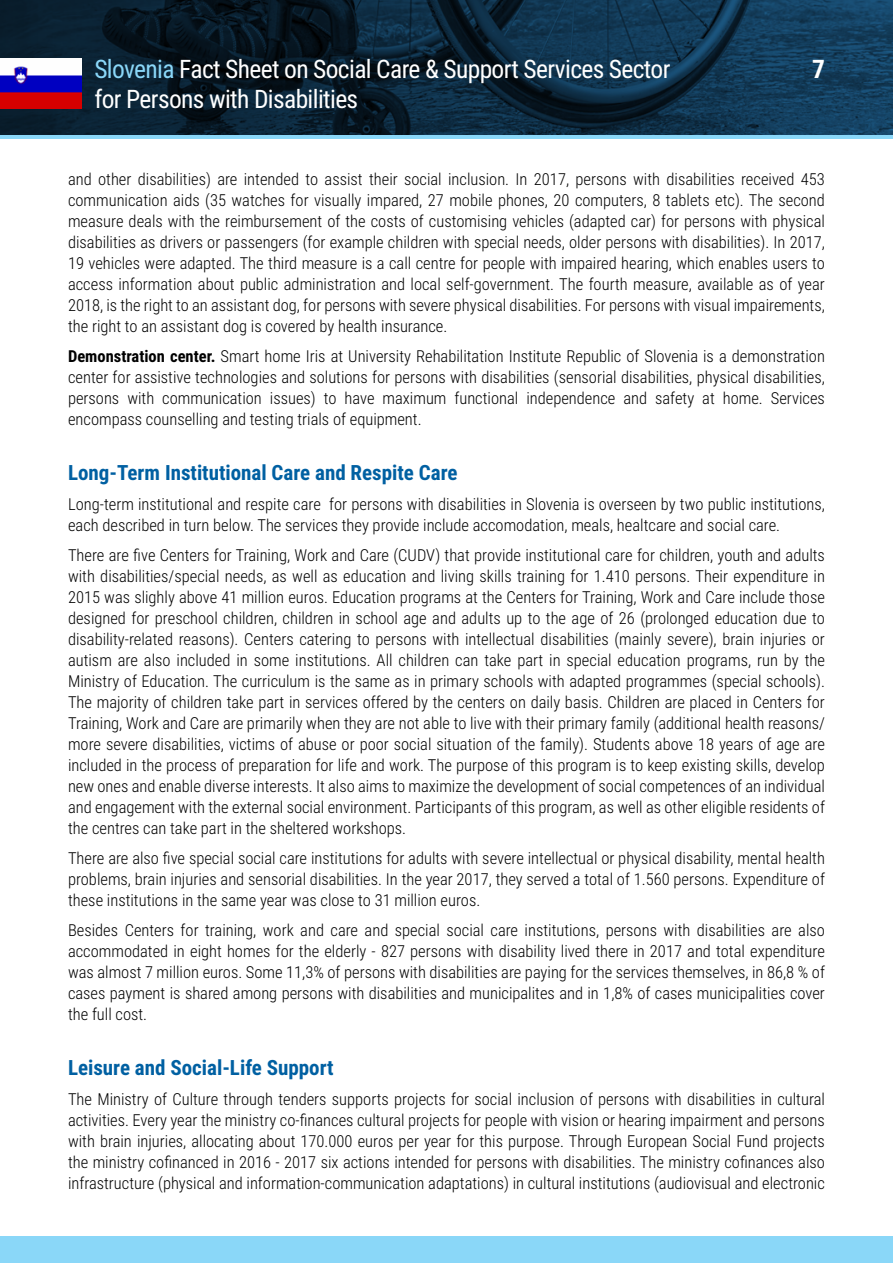
<style>
.page{position:relative;width:893px;height:1263px;background:#fff}
.page>*{position:absolute;margin:0;border:0;box-sizing:border-box;transform-origin:0 0}
.t1{font:25.5px "Roboto Condensed";letter-spacing:-.025em;color:#fff}
.t2{font:700 25.5px "Roboto Condensed";color:#fff}
.t3{font:700 21px "Roboto Condensed";color:#0060a2}
.t4{font:300 16.5px/21px "Roboto Condensed";color:#000;text-align:justify}
.s1{color:#8ad7f8}
.s2{font-weight:700}
</style>
<div class="page">
<svg style="left:0;top:0;width:893px;height:135px;background:#0c293d"></svg>
<div style="left:0;top:1237px;width:893px;height:26px;background:#8ad7f8"></div>
<hr style="left:0;top:135px;width:893px;height:3px;background:#8ad7f8">
<img style="left:0;top:59px;width:82px;height:49px">
<h1 class="t1" style="left:94px;top:51px;width:578px"><span class="s1">Slovenia</span> Fact Sheet on Social Care &amp; Support Services Sector</h1>
<h1 class="t2" style="left:812px;top:51px;width:14px">7</h1>
<h1 class="t1" style="left:94px;top:81px;width:265px">for Persons with Disabilities</h1>
<p class="t4" style="left:68px;top:168px;width:758px">and other disabilities) are intended to assist their social inclusion. In 2017, persons with disabilities received 453 communication aids (35 watches for visually impared, 27 mobile phones, 20 computers, 8 tablets etc). The second measure deals with the reimbursement of the costs of customising vehicles (adapted car) for persons with physical disabilities as drivers or passengers (for example children with special needs, older persons with disabilities). In 2017, 19 vehicles were adapted. The third measure is a call centre for people with impaired hearing, which enables users to access information about public administration and local self-government. The fourth measure, available as of year 2018, is the right to an assistant dog, for persons with severe physical disabilities. For persons with visual impairements, the right to an assistant dog is covered by health insurance.</p>
<p class="t4" style="left:68px;top:345px;width:758px"><span class="s2">Demonstration center.</span> Smart home Iris at University Rehabilitation Institute Republic of Slovenia is a demonstration center for assistive technologies and solutions for persons with disabilities (sensorial disabilities, physical disabilities, persons with communication issues) to have maximum functional independence and safety at home. Services encompass counselling and testing trials of equipment.</p>
<p class="t3" style="left:68px;top:458px;width:391px">Long-Term Institutional Care and Respite Care</p>
<p class="t4" style="left:68px;top:493px;width:758px">Long-term institutional and respite care for persons with disabilities in Slovenia is overseen by two public institutions, each described in turn below. The services they provide include accomodation, meals, healtcare and social care.</p>
<p class="t4" style="left:68px;top:544px;width:758px">There are five Centers for Training, Work and Care (CUDV) that provide institutional care for children, youth and adults with disabilities/special needs, as well as education and living skills training for 1.410 persons. Their expenditure in 2015 was slighly above 41 million euros. Education programs at the Centers for Training, Work and Care include those designed for preschool children, children in school age and adults up to the age of 26 (prolonged education due to disability-related reasons). Centers catering to persons with intellectual disabilities (mainly severe), brain injuries or autism are also included in some institutions. All children can take part in special education programs, run by the Ministry of Education. The curriculum is the same as in primary schools with adapted programmes (special schools).<br>The majority of children take part in services offered by the centers on daily basis. Children are placed in Centers for Training, Work and Care are primarily when they are not able to live with their primary family (additional health reasons/ more severe disabilities, victims of abuse or poor social situation of the family). Students above 18 years of age are included in the process of preparation for life and work. The purpose of this program is to keep existing skills, develop new ones and enable diverse interests. It also aims to maximize the development of social competences of an individual and engagement with the external social environment. Participants of this program, as well as other eligible residents of the centres can take part in the sheltered workshops.</p>
<p class="t4" style="left:68px;top:847px;width:758px">There are also five special social care institutions for adults with severe intellectual or physical disability, mental health problems, brain injuries and sensorial disabilities. In the year 2017, they served a total of 1.560 persons. Expenditure of these institutions in the same year was close to 31 million euros.</p>
<p class="t4" style="left:68px;top:919px;width:758px">Besides Centers for training, work and care and special social care institutions, persons with disabilities are also accommodated in eight homes for the elderly - 827 persons with disability lived there in 2017 and total expenditure was almost 7 million euros. Some 11,3% of persons with disabilities are paying for the services themselves, in 86,8 % of cases payment is shared among persons with disabilities and municipalites and in 1,8% of cases municipalities cover the full cost.</p>
<p class="t3" style="left:68px;top:1053px;width:267px">Leisure and Social-Life Support</p>
<p class="t4" style="left:68px;top:1088px;width:758px">The Ministry of Culture through tenders supports projects for social inclusion of persons with disabilities in cultural activities. Every year the ministry co-finances cultural projects for people with vision or hearing impairment and persons with brain injuries, allocating about 170.000 euros per year for this purpose. Through European Social Fund projects the ministry cofinanced in 2016 - 2017 six actions intended for persons with disabilities. The ministry cofinances also infrastructure (physical and information-communication adaptations) in cultural institutions (audiovisual and electronic</p>
</div>
